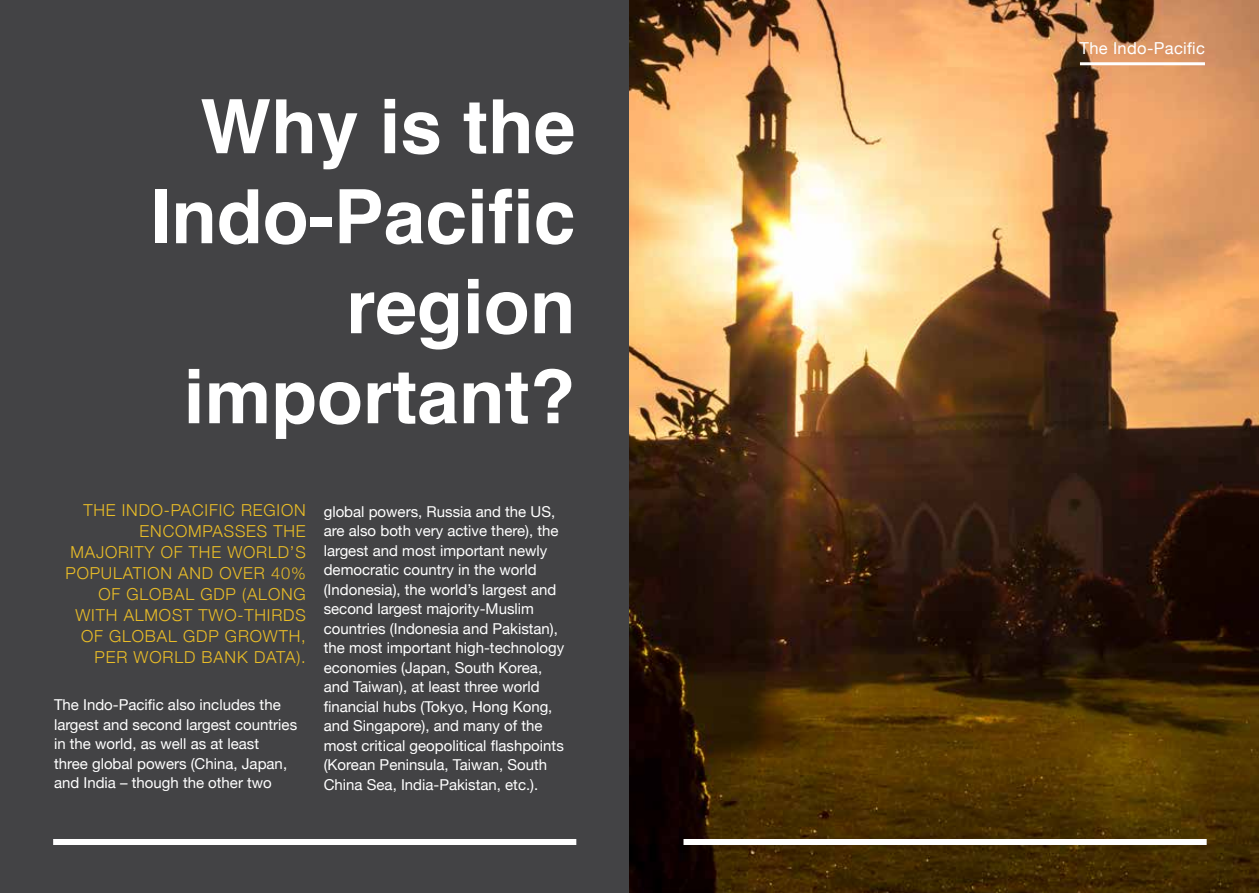
<style>
.page{position:relative;width:1259px;height:893px;background:#fff}
.page>*{position:absolute;margin:0;border:0;box-sizing:border-box;transform-origin:0 0}
.t1{font:700 75px/90px "Helvetica";color:#fff;text-align:right}
.t2{font:300 16.5px/21px "Helvetica Neue";letter-spacing:.05em;color:#eabd27;text-align:right}
.t3{font:16.5px "Helvetica Neue";letter-spacing:.02em;color:#fff}
.t4{font:15px/19.5px "Helvetica Neue";color:#fff}
</style>
<div class="page">
<div style="left:0;top:0;width:629px;height:893px;background:#434345"></div>
<div style="left:53px;top:839px;width:523px;height:6px;background:#fff"></div>
<img style="left:629px;top:0;width:630px;height:893px">
<hr style="left:1080px;top:62px;width:125px;height:3px;background:#fff">
<div style="left:683px;top:839px;width:523px;height:6px;background:#fff"></div>
<h1 class="t1" style="left:150px;top:90px;width:427px">Why is the<br>Indo-Pacific region important?</h1>
<p class="t2" style="left:65px;top:499px;width:242px">THE INDO-PACIFIC REGION<br>ENCOMPASSES THE<br>MAJORITY OF THE WORLD’S<br>POPULATION AND OVER 40%<br>OF GLOBAL GDP (ALONG<br>WITH ALMOST TWO-THIRDS<br>OF GLOBAL GDP GROWTH,<br>PER WORLD BANK DATA).</p>
<p class="t4" style="left:324px;top:502px;width:242px">global powers, Russia and the US, are also both very active there), the largest and most important newly democratic country in the world (Indonesia), the world’s largest and second largest majority-Muslim countries (Indonesia and Pakistan), the most important high-technology economies (Japan, South Korea, and Taiwan), at least three world financial hubs (Tokyo, Hong Kong, and Singapore), and many of the most critical geopolitical flashpoints (Korean Peninsula, Taiwan, South China Sea, India-Pakistan, etc.).</p>
<p class="t4" style="left:54px;top:696px;width:245px">The Indo-Pacific also includes the largest and second largest countries in the world, as well as at least<br>three global powers (China, Japan, and India – though the other two</p>
<p class="t3" style="left:1079px;top:36px;width:127px">The Indo-Pacific</p>
<p class="t3" style="left:1066px;top:36px;width:140px">Why it’s important</p>
</div>
